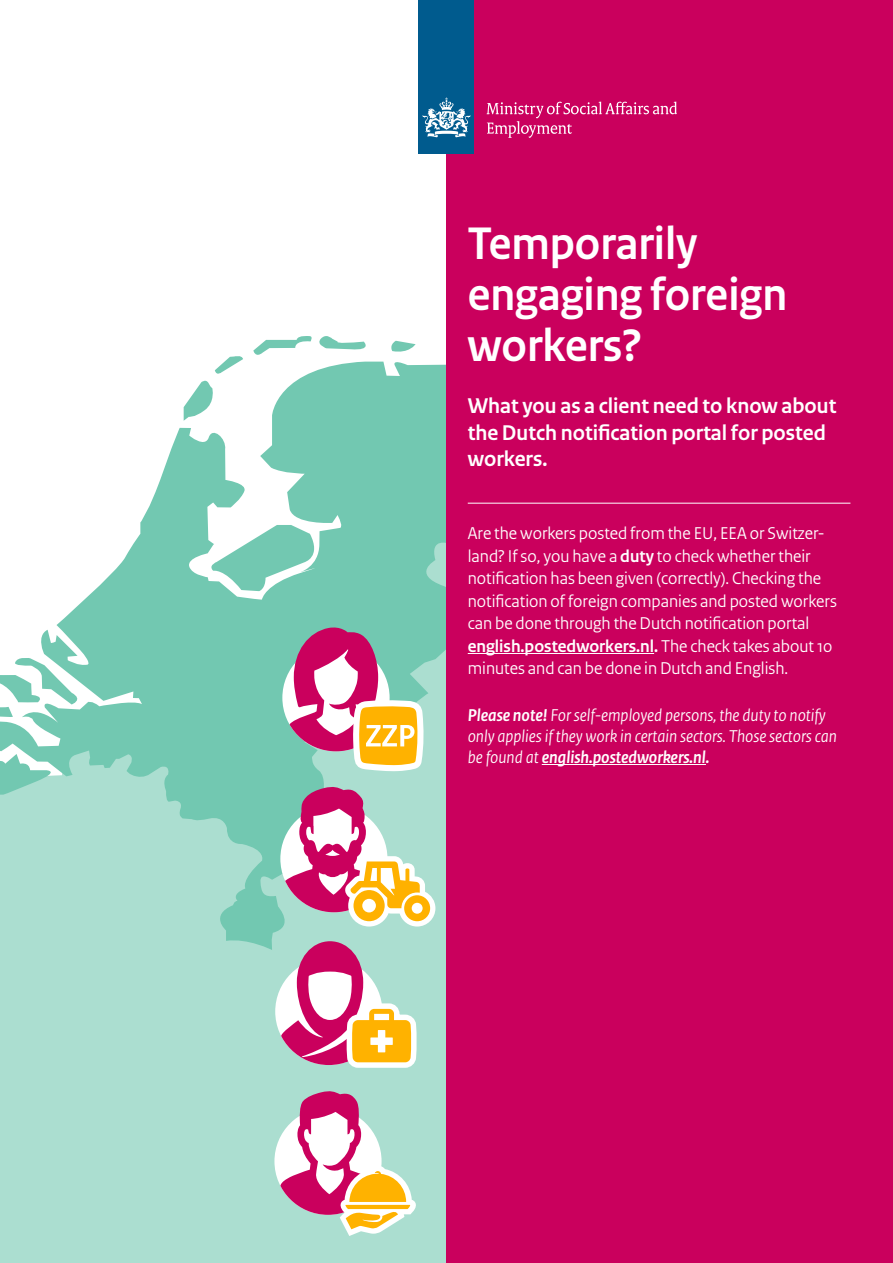
<style>
.page{position:relative;width:893px;height:1263px;background:#fff}
.page>*{position:absolute;margin:0;border:0;box-sizing:border-box;transform-origin:0 0}
.t1{font:700 48px/51px "Rijksoverheid Sans Heading";color:#fff}
.t2{font:700 22.5px/26.4px "Rijksoverheid Sans Heading";color:#fff}
.t3{font:18px/22.5px "Rijksoverheid Sans Heading";color:#fff}
.t4{font:italic 18px/21px "Rijksoverheid Sans Heading";color:#fff}
.s1{font-weight:700}
</style>
<div class="page">
<div style="left:0;top:1217px;width:239px;height:46px;background:#abded0"></div>
<svg style="left:239px;top:35px;width:207px;height:1228px"></svg>
<div style="left:0;top:950px;width:274px;height:267px;background:#abded0"></div>
<svg style="left:0;top:358px;width:446px;height:592px"></svg>
<svg style="left:0;top:656px;width:84px;height:62px"></svg>
<svg style="left:184px;top:354px;width:59px;height:67px"></svg>
<svg style="left:253px;top:333px;width:120px;height:26px"></svg>
<svg style="left:389px;top:341px;width:27px;height:13px"></svg>
<svg style="left:208px;top:525px;width:114px;height:66px"></svg>
<svg style="left:0;top:741px;width:61px;height:54px"></svg>
<div style="left:446px;top:0;width:447px;height:1263px;background:#ca005d"></div>
<svg style="left:280px;top:786px;width:155px;height:140px"></svg>
<svg style="left:274px;top:941px;width:144px;height:295px"></svg>
<svg style="left:282px;top:626px;width:146px;height:148px"></svg>
<hr style="left:468px;top:653px;width:186px;height:1px;background:#fff">
<hr style="left:542px;top:764px;width:164px;height:1px;background:#fff">
<div style="left:419px;top:0;width:55px;height:153px;background:#005b8e"></div>
<svg style="left:423px;top:98px;width:47px;height:40px"></svg>
<svg style="left:486px;top:102px;width:191px;height:36px"></svg>
<hr style="left:468px;top:503px;width:382px;height:1px;background:#fff">
<h1 class="t1" style="left:468px;top:219px;width:321px">Temporarily engaging foreign workers?</h1>
<p class="t2" style="left:468px;top:393px;width:370px">What you as a client need to know about the Dutch notification portal for posted workers.</p>
<p class="t3" style="left:468px;top:522px;width:371px">Are the workers posted from the EU, EEA or Switzer&shy;land? If so, you have a <span class="s1">duty</span> to check whether their notification has been given (correctly). Checking the notification of foreign companies and posted workers can be done through the Dutch notification portal <span class="s1">english.postedworkers.nl.</span> The check takes about 10 minutes and can be done in Dutch and English.</p>
<p class="t4" style="left:468px;top:705px;width:371px"><span class="s1">Please note!</span> For self-employed persons, the duty to notify only applies if they work in certain sectors. Those sectors can be found at <span class="s1">english.postedworkers.nl.</span></p>
</div>
